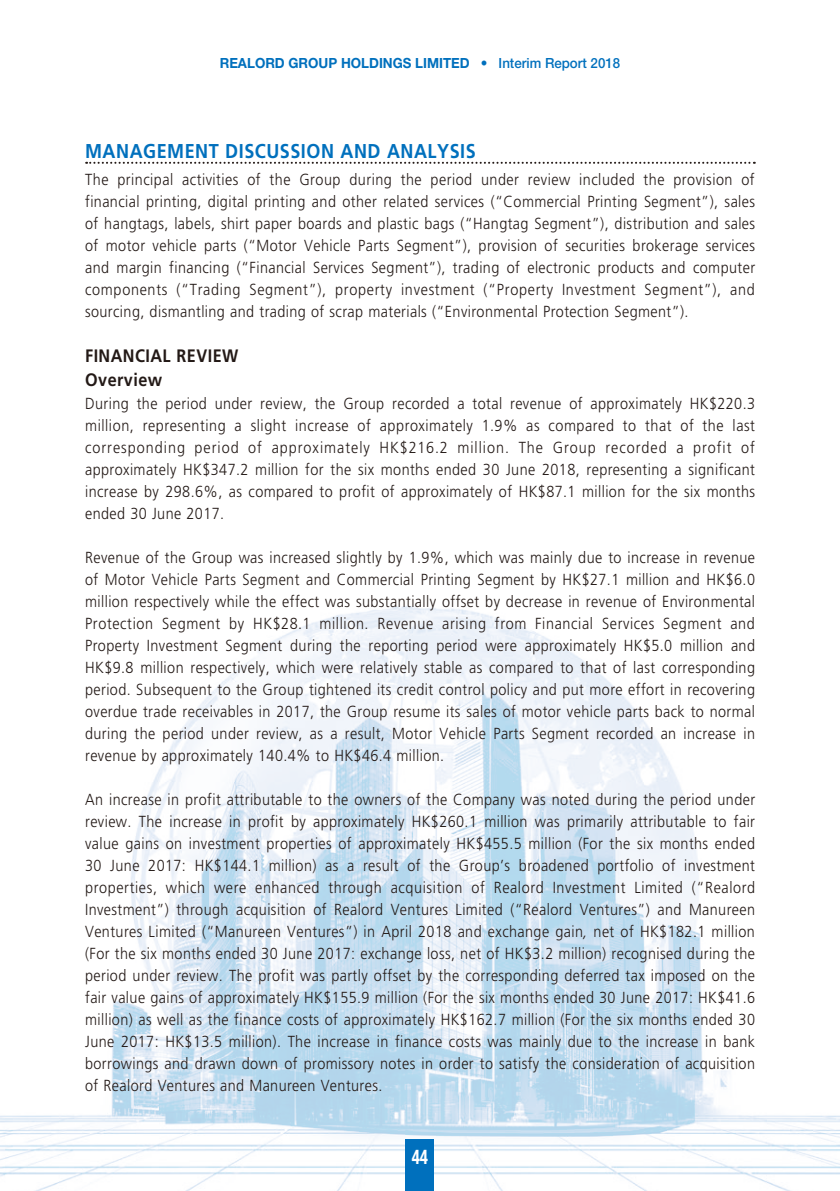
<style>
.page{position:relative;width:840px;height:1191px;background:#fff}
.page>*{position:absolute;margin:0;border:0;box-sizing:border-box;transform-origin:0 0}
.t1{font:700 20px "Frutiger LT Std";letter-spacing:.03em;color:#0070bd;scale:.9 1}
.t2{font:700 condensed 20px "Helvetica Neue LT Std";color:#fff;scale:.85 1}
.t3{font:700 18px/24px "Frutiger LT Std";letter-spacing:.03em;color:#231916;scale:.9 1}
.t4{font:300 16px/22px "Frutiger LT Std";letter-spacing:.03em;color:#231916;text-align:justify;scale:.9 1}
.t5{font:700 14px "Helvetica Neue LT Std";color:#0070bd;scale:.95 1}
.s1{font-weight:500}
.s2{font-style:italic}
</style>
<div class="page">
<img style="left:0;top:161px;width:839px;height:1030px">
<div style="left:405px;top:1140px;width:29px;height:51px;background:#0070bd"></div>
<svg style="left:86px;top:162px;width:668px;height:2px"></svg>
<p class="t5" style="left:220px;top:55px;width:423px">REALORD GROUP HOLDINGS LIMITED • <span class="s1">Interim Report 2018</span></p>
<p class="t1" style="left:85px;top:140px;width:435px">MANAGEMENT DISCUSSION AND ANALYSIS</p>
<p class="t4" style="left:85px;top:168px;width:745px">The principal activities of the Group during the period under review included the provision of financial printing, digital printing and other related services (“Commercial Printing Segment”), sales of hangtags, labels, shirt paper boards and plastic bags (“Hangtag Segment”), distribution and sales of motor vehicle parts (“Motor Vehicle Parts Segment”), provision of securities brokerage services and margin financing (“Financial Services Segment”), trading of electronic products and computer components (“Trading Segment”), property investment (“Property Investment Segment”), and sourcing, dismantling and trading of scrap materials (“Environmental Protection Segment”).</p>
<p class="t3" style="left:85px;top:344px;width:172px">FINANCIAL REVIEW<br>Overview</p>
<p class="t4" style="left:85px;top:392px;width:745px">During the period under review, the Group recorded a total revenue of approximately HK$220.3 million, representing a slight increase of approximately 1.9% as compared to that of the last corresponding period of approximately HK$216.2 million. The Group recorded a profit of approximately HK$347.2 million for the six months ended 30 June 2018, representing a significant increase by 298.6%, as compared to profit of approximately of HK$87.1 million for the six months ended 30 June 2017.</p>
<p class="t4" style="left:85px;top:546px;width:745px">Revenue of the Group was increased slightly by 1.9%, which was mainly due to increase in revenue of Motor Vehicle Parts Segment and Commercial Printing Segment by HK$27.1 million and HK$6.0 million respectively while the effect was substantially offset by decrease in revenue of Environmental Protection Segment by HK$28.1 million. Revenue arising from Financial Services Segment and Property Investment Segment during the reporting period were approximately HK$5.0 million and HK$9.8 million respectively, which were relatively stable as compared to that of last corresponding period. Subsequent to the Group tightened its credit control policy and put more effort in recovering overdue trade receivables in 2017, the Group resume its sales of motor vehicle parts back to normal during the period under review, as a result, Motor Vehicle Parts Segment recorded an increase in revenue by approximately 140.4% to HK$46.4 million.</p>
<p class="t4" style="left:85px;top:788px;width:745px">An increase in profit attributable to the owners of the Company was noted during the period under review. The increase in profit by approximately HK$260.1 million was primarily attributable to fair value gains on investment properties of approximately HK$455.5 million (For the six months ended 30 June 2017: HK$144.1 million) as a result of the Group’s broadened portfolio of investment properties, which were enhanced through acquisition of Realord Investment Limited (“Realord Investment”) through acquisition of Realord Ventures Limited (“Realord Ventures”) and Manureen Ventures Limited (“Manureen Ventures”) in April 2018 and exchange gain<span class="s2">,</span> net of HK$182.1 million (For the six months ended 30 June 2017: exchange loss, net of HK$3.2 million) recognised during the period under review. The profit was partly offset by the corresponding deferred tax imposed on the fair value gains of approximately HK$155.9 million (For the six months ended 30 June 2017: HK$41.6 million) as well as the finance costs of approximately HK$162.7 million (For the six months ended 30<br>June 2017: HK$13.5 million). The increase in finance costs was mainly due to the increase in bank borrowings and drawn down of promissory notes in order to satisfy the consideration of acquisition of Realord Ventures and Manureen Ventures.</p>
<p class="t2" style="left:411px;top:1144px;width:21px">44</p>
</div>
